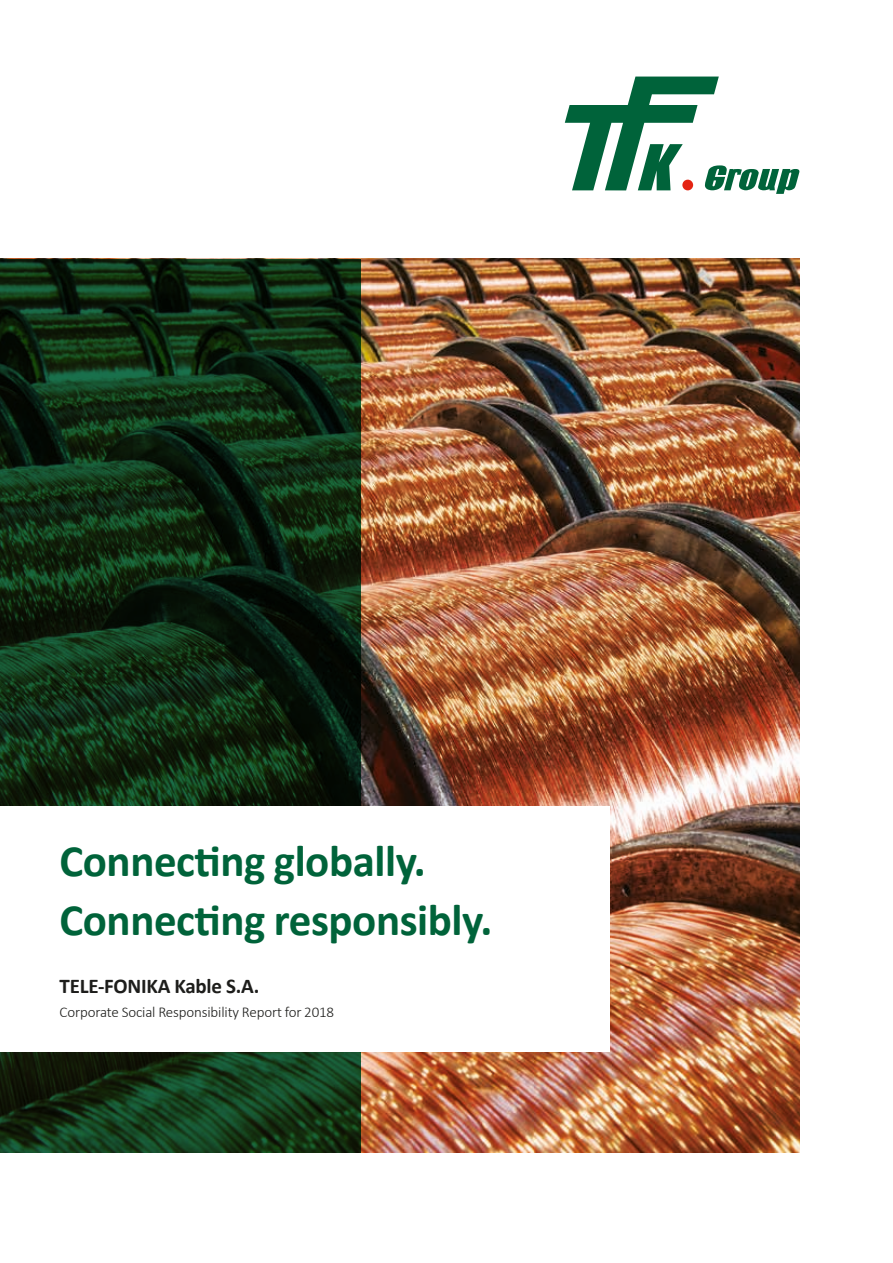
<style>
.page{position:relative;width:893px;height:1263px;background:#fff}
.page>*{position:absolute;margin:0;border:0;box-sizing:border-box;transform-origin:0 0}
.t1{font:700 45px/58.5px "Calibri";letter-spacing:-.01em;color:#00633a}
.t2{font:700 21px "Calibri";letter-spacing:-.01em;color:#1d1d1b}
.t3{font:300 15px "Calibri";letter-spacing:-.01em;color:#1d1d1b}
</style>
<div class="page">
<img style="left:361px;top:259px;width:438px;height:893px">
<svg style="left:0;top:259px;width:361px;height:893px;background:#0f2b13"></svg>
<svg style="left:565px;top:77px;width:235px;height:117px"></svg>
<div style="left:0;top:806px;width:610px;height:246px;background:#fff"></div>
<h1 class="t1" style="left:60px;top:830px;width:434px">Connecting globally.<br>Connecting responsibly.</h1>
<h2 class="t2" style="left:60px;top:971px;width:202px">TELE-FONIKA Kable S.A.</h2>
<p class="t3" style="left:60px;top:1003px;width:276px">Corporate Social Responsibility Report for 2018</p>
</div>
